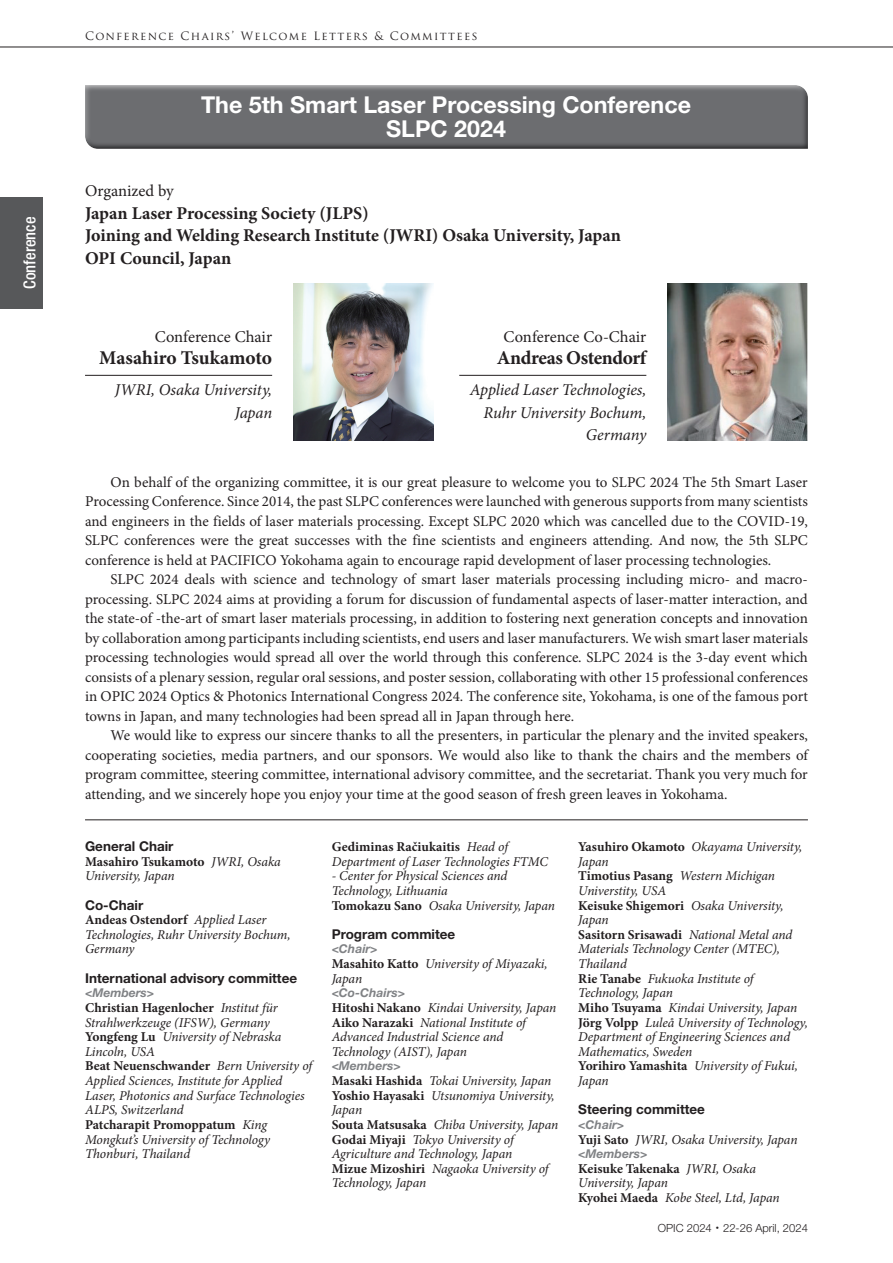
<style>
.page{position:relative;width:893px;height:1263px;background:#fff}
.page>*{position:absolute;margin:0;border:0;box-sizing:border-box;transform-origin:0 0}
.t1{font:700 23.25px/24px "Helvetica Neue LT Std";color:#fff;text-align:center}
.t2{font:700 19.5px "Minion Pro";letter-spacing:-.01em;color:#231f20}
.t3{font:700 18px/22.5px "Minion Pro";color:#231f20}
.t4{font:italic 16.5px/22.5px "Minion Pro";letter-spacing:-.005em;color:#231f20;text-align:right}
.t5{font:16.5px "Minion Pro";color:#231f20}
.t6{font:500 condensed 16.5px "Helvetica Neue LT Std";color:#fff}
.t7{font:15px/19.5px "Minion Pro";color:#231f20;text-align:justify}
.t8{font:italic 13.5px/14.7px "Minion Pro";letter-spacing:-.01em;color:#231f20}
.t9{font:700 13.5px "Helvetica Neue LT Std";color:#231f20}
.t10{font:italic 700 12.15px "Helvetica Neue LT Std";color:#808285}
.t11{font:11.25px "Trajan Pro";letter-spacing:.125em;color:#231f20}
.t12{font:300 11.25px "Helvetica Neue LT Std";color:#231f20}
.s1{font-weight:700;font-style:normal}
.s2{font-family:"Koz Min Pro";font-weight:200}
</style>
<div class="page">
<div style="left:85px;top:86px;width:724px;height:63px;background:#231f20;opacity:.75"></div>
<hr style="left:85px;top:819px;width:723px;height:1px;background:#231f20">
<img style="left:293px;top:283px;width:141px;height:157px">
<hr style="left:85px;top:375px;width:187px;height:1px;background:#231f20">
<img style="left:668px;top:283px;width:140px;height:157px">
<hr style="left:459px;top:375px;width:187px;height:1px;background:#231f20">
<div style="left:0;top:197px;width:43px;height:112px;background:#57585a"></div>
<hr style="left:0;top:47px;width:893px;height:1px;background:#231f20">
<p class="t6" style="left:20px;top:289px;width:74px;rotate:-90deg">Conference</p>
<p class="t11" style="left:85px;top:29px;width:394px">Conference Chairs’ Welcome Letters &amp; Committees</p>
<h1 class="t1" style="left:201px;top:92px;width:492px">The 5th Smart Laser Processing Conference<br>SLPC 2024</h1>
<p class="t5" style="left:85px;top:180px;width:90px">Organized by</p>
<p class="t3" style="left:85px;top:202px;width:537px">Japan Laser Processing Society (JLPS)<br>Joining and Welding Research Institute (JWRI) Osaka University, Japan<br>OPI Council, Japan</p>
<p class="t5" style="left:155px;top:326px;width:119px">Conference Chair</p>
<h2 class="t2" style="left:99px;top:344px;width:174px">Masahiro Tsukamoto</h2>
<p class="t4" style="left:115px;top:379px;width:159px">JWRI, Osaka University,<br>Japan</p>
<p class="t5" style="left:504px;top:326px;width:144px">Conference Co-Chair</p>
<h2 class="t2" style="left:497px;top:344px;width:151px">Andreas Ostendorf</h2>
<p class="t4" style="left:470px;top:379px;width:178px">Applied Laser Technologies,<br>Ruhr University Bochum,<br>Germany</p>
<p class="t7" style="left:85px;top:472px;width:724px;text-indent:26px">On behalf of the organizing committee, it is our great pleasure to welcome you to SLPC 2024 The 5th Smart Laser Processing Conference. Since 2014, the past SLPC conferences were launched with generous supports from many scientists and engineers in the fields of laser materials processing. Except SLPC 2020 which was cancelled due to the COVID-19, SLPC conferences were the great successes with the fine scientists and engineers attending. And now, the 5th SLPC conference is held at PACIFICO Yokohama again to encourage rapid development of laser processing technologies.</p>
<p class="t7" style="left:85px;top:570px;width:724px;text-indent:26px">SLPC 2024 deals with science and technology of smart laser materials processing including micro- and macro&shy;processing. SLPC 2024 aims at providing a forum for discussion of fundamental aspects of laser-matter interaction, and the state-of -the-art of smart laser materials processing, in addition to fostering next generation concepts and innovation by collaboration among participants including scientists, end users and laser manufacturers. We wish smart laser materials processing technologies would spread all over the world through this conference. SLPC 2024 is the 3-day event which consists of a plenary session, regular oral sessions, and poster session, collaborating with other 15 professional conferences in OPIC 2024 Optics &amp; Photonics International Congress 2024. The conference site, Yokohama, is one of the famous port towns in Japan, and many technologies had been spread all in Japan through here.</p>
<p class="t7" style="left:85px;top:726px;width:724px;text-indent:26px">We would like to express our sincere thanks to all the presenters, in particular the plenary and the invited speakers, cooperating societies, media partners, and our sponsors. We would also like to thank the chairs and the members of program committee, steering committee, international advisory committee, and the secretariat. Thank you very much for attending, and we sincerely hope you enjoy your time at the good season of fresh green leaves in Yokohama.</p>
<p class="t9" style="left:85px;top:838px;width:90px">General Chair</p>
<p class="t8" style="left:85px;top:854px;width:197px"><span class="s1">Masahiro Tsukamoto</span> JWRI, Osaka<br>University, Japan</p>
<p class="t9" style="left:85px;top:896px;width:60px">Co-Chair</p>
<p class="t8" style="left:85px;top:912px;width:207px"><span class="s1">Andeas Ostendorf</span> Applied Laser<br>Technologies, Ruhr University Bochum,<br>Germany</p>
<p class="t9" style="left:85px;top:969px;width:214px">International advisory committee</p>
<p class="t10" style="left:85px;top:985px;width:71px">&lt;Members&gt;</p>
<p class="t8" style="left:85px;top:1000px;width:229px"><span class="s1">Christian Hagenlocher</span> Institut für<br>Strahlwerkzeuge (IFSW), Germany<br><span class="s1">Yongfeng Lu</span> University of Nebraska<br>Lincoln, USA<br><span class="s1">Beat Neuenschwander</span> Bern University of<br>Applied Sciences, Institute for Applied<br>Laser, Photonics and Surface Technologies<br>ALPS, Switzerland<br><span class="s1">Patcharapit Promoppatum</span> King<br>Mongkut’s University of Technology<br>Thonburi, Thailand</p>
<p class="t8" style="left:332px;top:839px;width:218px"><span class="s1">Gediminas Račiukaitis</span> Head of<br>Department of Laser Technologies FTMC</p>
<p class="t8" style="left:332px;top:868px;width:225px">- Center for Physical Sciences and<br>Technology, Lithuania<br><span class="s1">Tomokazu Sano</span> Osaka University, Japan</p>
<p class="t9" style="left:332px;top:925px;width:125px">Program commitee</p>
<p class="t10" style="left:332px;top:941px;width:47px">&lt;Chair&gt;</p>
<p class="t8" style="left:332px;top:956px;width:217px"><span class="s1">Masahito Katto</span> University of Miyazaki,<br>Japan</p>
<p class="t10" style="left:332px;top:985px;width:75px">&lt;Co-Chairs&gt;</p>
<p class="t8" style="left:332px;top:1000px;width:226px"><span class="s1">Hitoshi Nakano</span> Kindai University, Japan <span class="s1">Aiko Narazaki</span> National Institute of Advanced Industrial Science and Technology (AIST), Japan</p>
<p class="t10" style="left:332px;top:1058px;width:71px">&lt;Members&gt;</p>
<p class="t8" style="left:332px;top:1073px;width:228px"><span class="s1">Masaki Hashida</span> Tokai University, Japan<br><span class="s1">Yoshio Hayasaki</span> Utsunomiya University,<br>Japan<br><span class="s1">Souta Matsusaka</span> Chiba University, Japan<br><span class="s1">Godai Miyaji</span> Tokyo University of<br>Agriculture and Technology, Japan<br><span class="s1">Mizue Mizoshiri</span> Nagaoka University of<br>Technology, Japan</p>
<p class="t8" style="left:578px;top:839px;width:231px"><span class="s1">Yasuhiro Okamoto</span> Okayama University,<br>Japan<br><span class="s1">Timotius Pasang</span> Western Michigan<br>Universtity, USA<br><span class="s1">Keisuke Shigemori</span> Osaka University,<br>Japan<br><span class="s1">Sasitorn Srisawadi</span> National Metal and<br>Materials Technology Center (MTEC),<br>Thailand<br><span class="s1">Rie Tanabe</span> Fukuoka Institute of<br>Technology, Japan<br><span class="s1">Miho Tsuyama</span> Kindai University, Japan<br><span class="s1">Jörg Volpp</span> Luleå University of Technology,<br>Department of Engineering Sciences and<br>Mathematics, Sweden<br><span class="s1">Yorihiro Yamashita</span> University of Fukui,<br>Japan</p>
<p class="t9" style="left:578px;top:1101px;width:128px">Steering committee</p>
<p class="t10" style="left:578px;top:1117px;width:47px">&lt;Chair&gt;</p>
<p class="t8" style="left:578px;top:1132px;width:221px"><span class="s1">Yuji Sato</span> JWRI, Osaka University, Japan</p>
<p class="t10" style="left:578px;top:1146px;width:71px">&lt;Members&gt;</p>
<p class="t8" style="left:578px;top:1161px;width:203px"><span class="s1">Keisuke Takenaka</span> JWRI, Osaka<br>University, Japan<br><span class="s1">Kyohei Maeda</span> Kobe Steel, Ltd, Japan</p>
<p class="t12" style="left:658px;top:1221px;width:152px">OPIC 2024<span class="s2">・</span>22-26 April, 2024</p>
</div>
